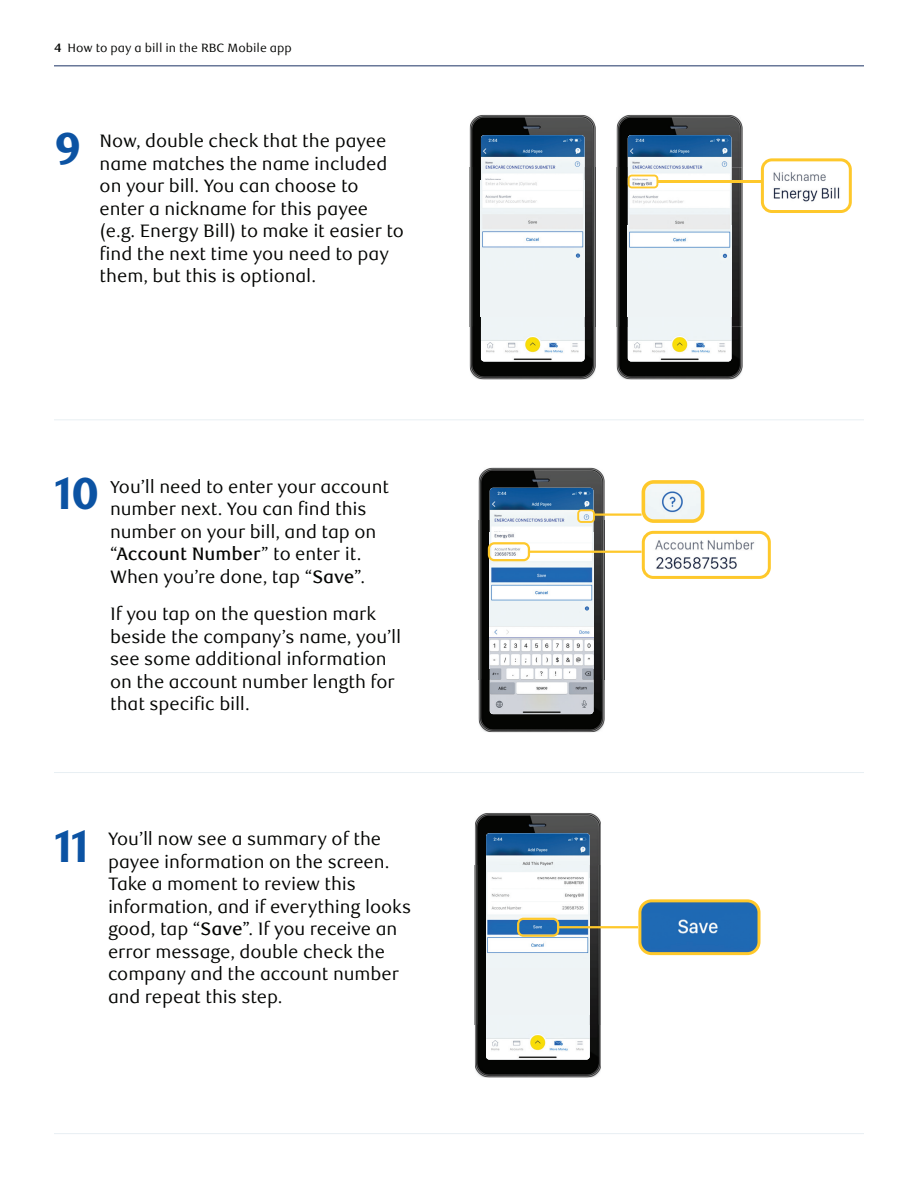
<style>
.page{position:relative;width:918px;height:1188px;background:#fff}
.page>*{position:absolute;margin:0;border:0;box-sizing:border-box;transform-origin:0 0}
.t1{font:800 45px "RBC Text";color:#0c53a3}
.t2{font:18px/22.5px "RBC Text";letter-spacing:-.005em;color:#040503}
.t3{font:12px "RBC Text";color:#040503}
.s1{font-weight:700}
.s2{font-size:17.25px}
.s3{font-weight:500}
</style>
<div class="page">
<hr style="left:54px;top:66px;width:810px;height:1px;background:#1d3466">
<hr style="left:54px;top:419px;width:810px;height:1px;background:#e8eff3">
<hr style="left:54px;top:772px;width:810px;height:1px;background:#e8eff3">
<hr style="left:54px;top:1133px;width:810px;height:1px;background:#e8eff3">
<img style="left:470px;top:115px;width:126px;height:53px">
<img style="left:470px;top:168px;width:11px;height:159px">
<img style="left:585px;top:168px;width:11px;height:159px">
<img style="left:470px;top:327px;width:126px;height:52px">
<img style="left:481px;top:135px;width:104px;height:226px">
<img style="left:617px;top:115px;width:126px;height:53px">
<img style="left:617px;top:168px;width:11px;height:159px">
<img style="left:731px;top:168px;width:12px;height:159px">
<img style="left:617px;top:327px;width:126px;height:52px">
<img style="left:628px;top:135px;width:103px;height:226px">
<hr style="left:658px;top:180px;width:118px;height:3px;background:#fec82b">
<img style="left:765px;top:162px;width:83px;height:47px">
<img style="left:765px;top:180px;width:11px;height:3px">
<div style="left:761px;top:158px;width:91px;height:55px;border:3px solid #fec82b;border-radius:10px"></div>
<div style="left:628px;top:175px;width:30px;height:13px;border:2px solid #fec82b;border-radius:3px"></div>
<img style="left:475px;top:813px;width:126px;height:53px">
<img style="left:475px;top:866px;width:11px;height:159px">
<img style="left:590px;top:866px;width:11px;height:159px">
<img style="left:475px;top:1025px;width:126px;height:53px">
<img style="left:486px;top:833px;width:104px;height:227px">
<img style="left:642px;top:903px;width:115px;height:48px">
<div style="left:638px;top:899px;width:123px;height:56px;border:3px solid #fec82b;border-radius:12px"></div>
<hr style="left:558px;top:926px;width:80px;height:2px;background:#fec82b">
<div style="left:517px;top:918px;width:42px;height:19px;border:2px solid #fec82b;border-radius:5px"></div>
<img style="left:479px;top:467px;width:126px;height:53px">
<img style="left:479px;top:520px;width:11px;height:159px">
<img style="left:593px;top:520px;width:12px;height:159px">
<img style="left:479px;top:679px;width:126px;height:53px">
<img style="left:490px;top:488px;width:103px;height:226px">
<hr style="left:595px;top:513px;width:47px;height:3px;background:#fec82b">
<img style="left:647px;top:485px;width:52px;height:33px">
<div style="left:642px;top:480px;width:62px;height:43px;border:4px solid #fec82b;border-radius:10px"></div>
<img style="left:643px;top:532px;width:124px;height:43px">
<div style="left:642px;top:531px;width:129px;height:48px;border:3px solid #fec82b;border-radius:10px"></div>
<hr style="left:529px;top:551px;width:113px;height:2px;background:#fec82b">
<div style="left:488px;top:542px;width:42px;height:19px;border:2px solid #fec82b;border-radius:5px"></div>
<div style="left:577px;top:509px;width:18px;height:14px;border:2px solid #fec82b;border-radius:3px"></div>
<p class="t3" style="left:54px;top:41px;width:239px"><span class="s1">4</span> How to pay a bill in the RBC Mobile app</p>
<h1 class="t1" style="left:54px;top:121px;width:29px">9</h1>
<p class="t2" style="left:100px;top:130px;width:306px">Now, double check that the payee name matches the name included on your bill. You can choose to enter a nickname for this payee (e.g. Energy Bill) to make it easier to find the next time you need to pay them, but this is optional.</p>
<h1 class="t1" style="left:54px;top:466px;width:47px">10</h1>
<p class="t2" style="left:110px;top:476px;width:281px"><span class="s2">Y</span>ou’ll need to enter your account number next. You can find this number on your bill, and tap on “<span class="s3">Account Number</span>” to enter it.<br>When you’re done, tap “<span class="s3">Save</span>”.</p>
<p class="t2" style="left:110px;top:603px;width:293px">If you tap on the question mark beside the company’s name, you’ll see some additional information on the account number length for that specific bill.</p>
<h1 class="t1" style="left:54px;top:819px;width:38px">11</h1>
<p class="t2" style="left:108px;top:828px;width:305px">You’ll now see a summary of the payee information on the screen.<br>Take a moment to review this information, and if everything looks good, tap “<span class="s3">Save</span>”. If you receive an error message, double check the company and the account number and repeat this step.</p>
</div>
